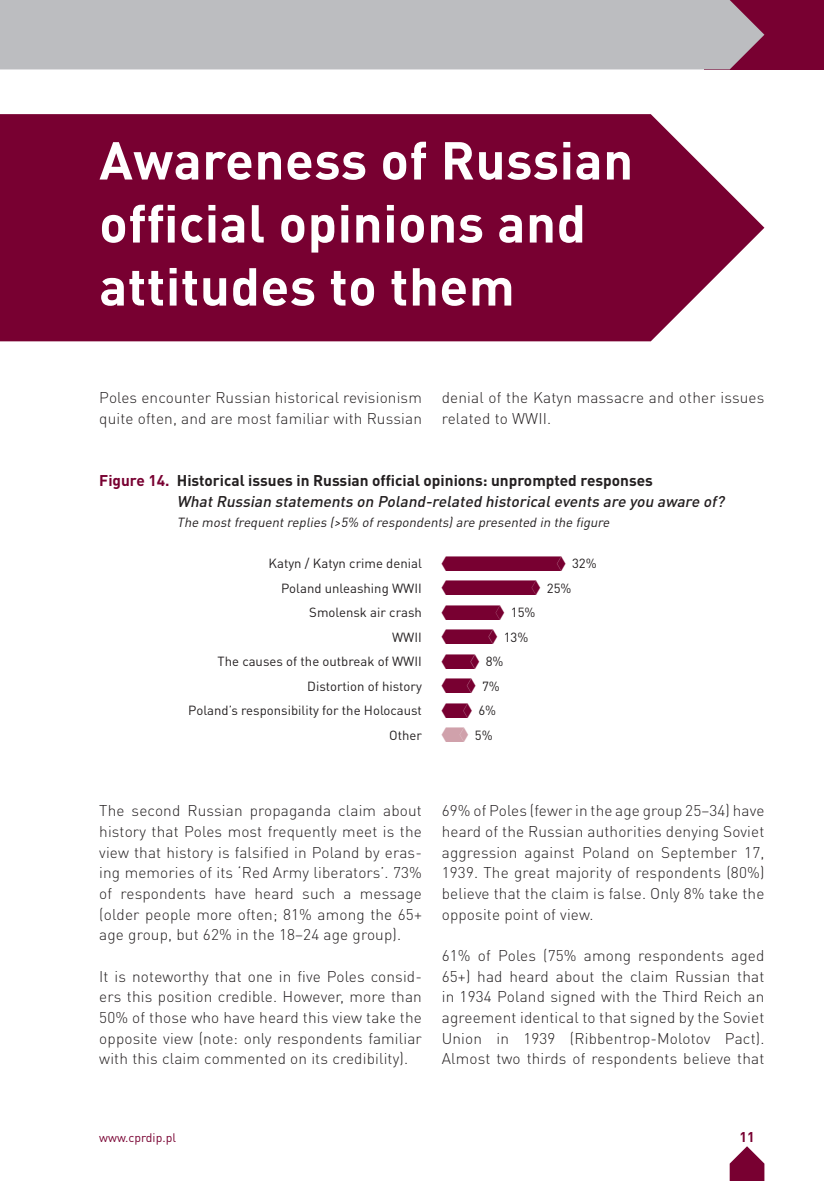
<style>
.page{position:relative;width:824px;height:1181px;background:#fff}
.page>*{position:absolute;margin:0;border:0;box-sizing:border-box;transform-origin:0 0}
.t1{font:700 52.5px/63px "DIN Pro";letter-spacing:.01em;color:#fff}
.t2{font:300 15.4px/20.7px "DIN Pro";letter-spacing:.01em;color:#231f20;text-align:justify}
.t3{font:italic 500 15.4px/20.7px "DIN Pro";letter-spacing:-.23em;color:#231f20}
.t4{font:700 14px "DIN Pro";color:#780031}
.t5{font:13.12px "DIN Pro";color:#231f20}
.t6{font:italic 13.12px "DIN Pro";color:#231f20}
.t7{font:12.25px "DIN Pro";color:#780031}
.s1{font-weight:700;font-style:normal;color:#780031}
.s2{font-weight:700;font-style:normal}
.s3{font-family:"Chartwell Bars";font-size:21px;color:#780031}
.s4{font-family:"Chartwell Bars";font-size:21px;color:#d0a1ab}
</style>
<div class="page">
<svg style="left:729px;top:1146px;width:35px;height:35px"></svg>
<div style="left:704px;top:0;width:119px;height:69px;background:#780031"></div>
<div style="left:0;top:0;width:764px;height:69px;background:#bcbdc0"></div>
<svg style="left:0;top:114px;width:764px;height:227px;background:#821340"></svg>
<h1 class="t1" style="left:99px;top:127px;width:535px">Awareness of Russian official opinions and attitudes to them</h1>
<p class="t2" style="left:99px;top:387px;width:324px">Poles encounter Russian historical revisionism quite often, and are most familiar with Russian</p>
<p class="t2" style="left:441px;top:387px;width:324px">denial of the Katyn massacre and other issues related to WWII.</p>
<p class="t3" style="left:177px;top:469px;width:552px;text-indent:-77px"><span class="s1">Figure 14.</span> <span class="s2">Historical issues in Russian official opinions: unprompted responses<br></span>WhatRussian statements on Poland-related historicalevents are you aware of?</p>
<p class="t6" style="left:177px;top:513px;width:437px">The mostfrequentreplies (&gt;5% ofrespondents)are presented in the figure</p>
<p class="t5" style="left:268px;top:554px;width:329px">Katyn / Katyn crime denial <span class="s3">640=</span> 32%</p>
<p class="t5" style="left:281px;top:579px;width:292px">Poland unleashing WWII <span class="s3">500=</span> 25%</p>
<p class="t5" style="left:309px;top:603px;width:228px">Smolensk air crash <span class="s3">300=</span> 15%</p>
<p class="t5" style="left:392px;top:628px;width:138px">WWII <span class="s3">260=</span> 13%</p>
<p class="t5" style="left:218px;top:652px;width:287px">The causes of the outbreak of WWII <span class="s3">160=</span> 8%</p>
<p class="t5" style="left:307px;top:677px;width:194px">Distortion of history <span class="s3">140=</span> 7%</p>
<p class="t5" style="left:188px;top:701px;width:309px">Poland’s responsibility for the Holocaust <span class="s3">120=</span> 6%</p>
<p class="t5" style="left:389px;top:726px;width:105px">Other <span class="s4">100=</span> 5%</p>
<p class="t2" style="left:99px;top:800px;width:324px">The second Russian propaganda claim about history that Poles most frequently meet is the view that history is falsified in Poland by eras&shy;ing memories of its ‘Red Army liberators’. 73% of respondents have heard such a message (older people more often; 81% among the 65+ age group, but 62% in the 18–24 age group).</p>
<p class="t2" style="left:99px;top:965px;width:324px">It is noteworthy that one in five Poles consid&shy;ers this position credible. However, more than 50% of those who have heard this view take the opposite view (note: only respondents familiar with this claim commented on its credibility).</p>
<p class="t2" style="left:441px;top:800px;width:324px">69% of Poles (fewer in the age group 25–34) have heard of the Russian authorities denying Soviet aggression against Poland on September 17, 1939. The great majority of respondents (80%) believe that the claim is false. Only 8% take the opposite point of view.</p>
<p class="t2" style="left:441px;top:944px;width:324px">61% of Poles (75% among respondents aged 65+) had heard about the claim Russian that in 1934 Poland signed with the Third Reich an agreement identical to that signed by the Soviet Union in 1939 (Ribbentrop-Molotov Pact).<br>Almost two thirds of respondents believe that</p>
<p class="t7" style="left:99px;top:1129px;width:78px">www.cprdip.pl</p>
<p class="t4" style="left:739px;top:1127px;width:17px">11</p>
</div>
